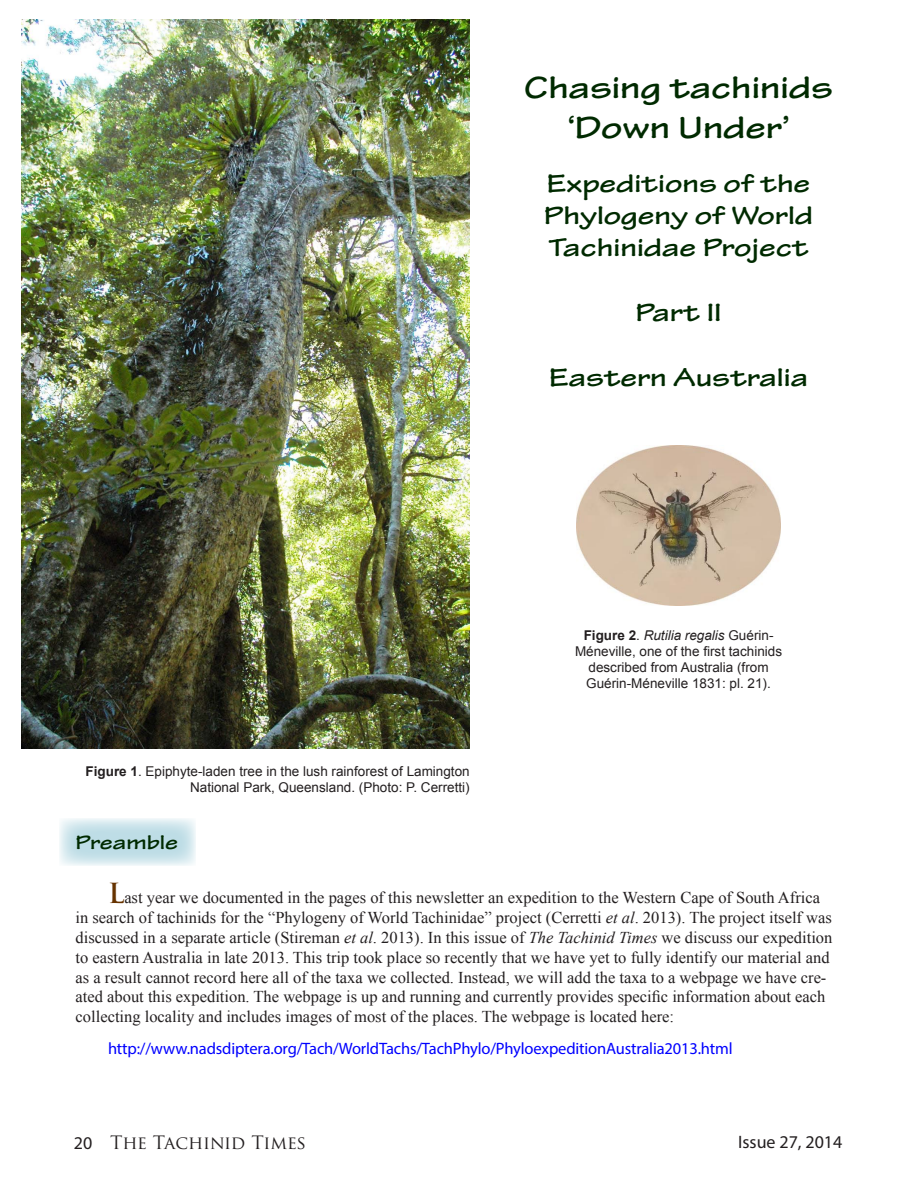
<style>
.page{position:relative;width:918px;height:1188px;background:#fff}
.page>*{position:absolute;margin:0;border:0;box-sizing:border-box;transform-origin:0 0}
.t1{font:700 expanded 33px/39.6px "Tekton Pro";color:#002a00;text-align:center}
.t2{font:700 expanded 27px/32.4px "Tekton Pro";color:#002a00;text-align:justify}
.t3{font:700 expanded 21px "Tekton Pro";color:#002a00}
.t4{font:18px "Trajan Pro";letter-spacing:-.02em;color:#231f20}
.t5{font:18px "Myriad Pro";color:#231f20}
.t6{font:16.5px/19.8px "Times New Roman";color:#231f20}
.t7{font:16.5px "Myriad Pro";letter-spacing:-.01em;color:#00f}
.t8{font:13.5px/16.2px "Arial";color:#231f20;text-align:center}
.s1{font-weight:700}
.s2{font-style:italic}
.s3{font-family:"Trajan Pro";font-weight:700;font-size:27px;color:#630}
.s4{font-family:"Myriad Pro"}
</style>
<div class="page">
<svg style="left:59px;top:818px;width:137px;height:48px"></svg>
<img style="left:22px;top:20px;width:448px;height:728px">
<img style="left:577px;top:446px;width:204px;height:160px">
<p class="t1" style="left:524px;top:68px;width:310px">Chasing tachinids ‘Down Under’</p>
<p class="t2" style="left:544px;top:167px;width:271px">Expeditions of the Phylogeny of World Tachinidae Project</p>
<p class="t2" style="left:636px;top:297px;width:88px">Part II</p>
<p class="t2" style="left:549px;top:362px;width:261px">Eastern Australia</p>
<p class="t8" style="left:86px;top:763px;width:386px"><span class="s1">Figure 1</span>. Epiphyte-laden tree in the lush rainforest of Lamington</p>
<p class="t8" style="left:190px;top:780px;width:281px">National Park, Queensland. (Photo: P. Cerretti)</p>
<p class="t8" style="left:575px;top:627px;width:209px"><span class="s1">Figure 2</span>. <span class="s2">Rutilia regalis</span> Guérin-Méneville, one of the first tachinids described from Australia (from Guérin-Méneville 1831: pl. 21).</p>
<p class="t3" style="left:76px;top:830px;width:104px">Preamble</p>
<p class="t6" style="left:76px;top:888px;width:758px;text-indent:32px"><span class="s3">L</span>ast year we documented in the pages of this newsletter an expedition to the Western Cape of South Africa in search of tachinids for the “Phylogeny of World Tachinidae” project (Cerretti <span class="s2">et al</span>. 2013). The project itself was discussed in a separate article (Stireman <span class="s2">et al</span>. 2013). In this issue of <span class="s2">The Tachinid Times</span> we discuss our expedition to eastern Australia in late 2013. This trip took place so recently that we have yet to fully identify our material and as a result cannot record here all of the taxa we collected. Instead, we will add the taxa to a webpage we have cre&shy;ated about this expedition. The webpage is up and running and currently provides specific information about each collecting locality and includes images of most of the places. The webpage is located here:</p>
<p class="t7" style="left:108px;top:1038px;width:626px">http://www.nadsdiptera.org/Tach/WorldTachs/TachPhylo/PhyloexpeditionAustralia2013.html</p>
<p class="t4" style="left:74px;top:1131px;width:234px"><span class="s4">20</span> The Tachinid Times</p>
<p class="t5" style="left:738px;top:1131px;width:106px">Issue 27, 2014</p>
</div>
